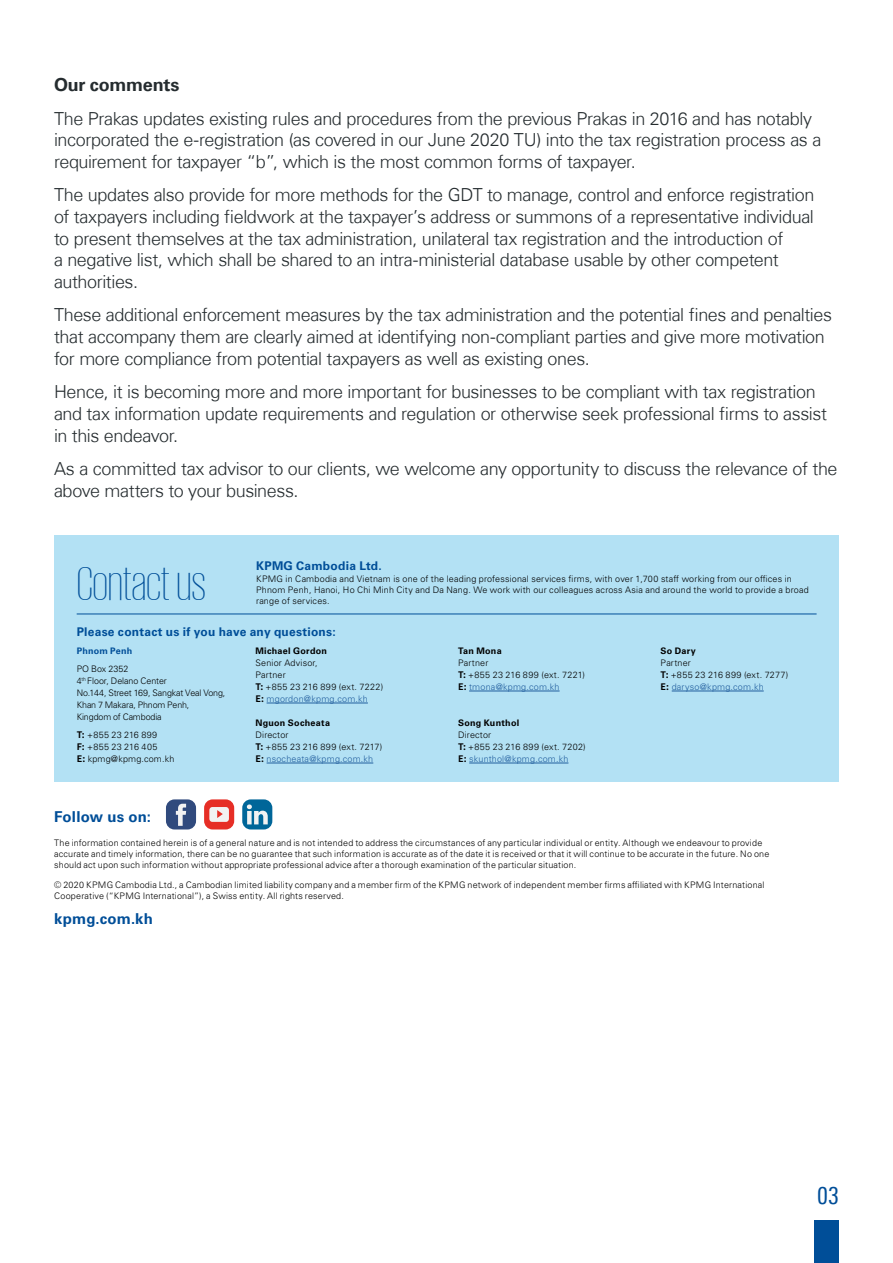
<style>
.page{position:relative;width:893px;height:1263px;background:#fff}
.page>*{position:absolute;margin:0;border:0;box-sizing:border-box;transform-origin:0 0}
.t1{font:200 48px "VNIKPMG";letter-spacing:-.005em;color:#004e98}
.t2{font:condensed 24px "Universfor KPMG";color:#004e98}
.t3{font:300 18px/21.6px "Universfor KPMG";letter-spacing:-.025em;color:#252c2f}
.t4{font:700 18px "Universfor KPMG";letter-spacing:-.01em;color:#252c2f}
.t5{font:700 15px "VNI Univers 65";letter-spacing:.01em;color:#004e98}
.t6{font:700 12px "VNI Univers 65";letter-spacing:.02em;color:#004e98}
.t7{font:300 9px/12px "VNI Univers 45";letter-spacing:.02em;color:#000}
.t8{font:300 9px/12px "VNI Univers 45";letter-spacing:-.015em;color:#000}
.t9{font:700 9px "VNI Univers 65";letter-spacing:.03em;color:#000}
.t10{font:700 9px "VNI Univers 65";letter-spacing:.02em;color:#004e98}
.s1{font-family:"Noto Sans CJ Kjp";font-weight:700}
.s2{color:#215e9e}
</style>
<div class="page">
<div style="left:54px;top:535px;width:785px;height:246px;background:#b3e1f4"></div>
<hr style="left:267px;top:703px;width:101px;height:1px;background:#215e9e">
<hr style="left:267px;top:763px;width:106px;height:1px;background:#215e9e">
<hr style="left:469px;top:763px;width:99px;height:1px;background:#215e9e">
<hr style="left:469px;top:691px;width:91px;height:1px;background:#215e9e">
<hr style="left:672px;top:691px;width:92px;height:1px;background:#215e9e">
<div style="left:166px;top:799px;width:30px;height:30px;background:#304a7d;border-radius:9px"></div>
<svg style="left:176px;top:804px;width:10px;height:22px"></svg>
<div style="left:242px;top:799px;width:30px;height:30px;background:#069;border-radius:9px"></div>
<svg style="left:247px;top:804px;width:21px;height:20px"></svg>
<div style="left:204px;top:799px;width:30px;height:30px;background:#e62e26;border-radius:9px"></div>
<svg style="left:209px;top:807px;width:20px;height:15px"></svg>
<hr style="left:77px;top:614px;width:740px;height:1px;background:#004e98">
<div style="left:815px;top:1221px;width:24px;height:42px;background:#004e98"></div>
<h3 class="t4" style="left:54px;top:74px;width:127px">Our comments</h3>
<p class="t3" style="left:54px;top:107px;width:769px">The Prakas updates existing rules and procedures from the previous Prakas in 2016 and has notably incorporated the e-registration (as covered in our June 2020 TU) into the tax registration process as a requirement for taxpayer “b”, which is the most common forms of taxpayer.</p>
<p class="t3" style="left:54px;top:184px;width:762px">The updates also provide for more methods for the GDT to manage, control and enforce registration of taxpayers including fieldwork at the taxpayer’s address or summons of a representative individual to present themselves at the tax administration, unilateral tax registration and the introduction of<br>a negative list, which shall be shared to an intra-ministerial database usable by other competent authorities.</p>
<p class="t3" style="left:54px;top:304px;width:779px">These additional enforcement measures by the tax administration and the potential fines and penalties that accompany them are clearly aimed at identifying non-compliant parties and give more motivation for more compliance from potential taxpayers as well as existing ones.</p>
<h3 class="t3" style="left:54px;top:381px;width:774px">Hence, it is becoming more and more important for businesses to be compliant with tax registration and tax information update requirements and regulation or otherwise seek professional firms to assist in this endeavor.</h3>
<h3 class="t3" style="left:54px;top:458px;width:785px">As a committed tax advisor to our clients, we welcome any opportunity to discuss the relevance of the above matters to your business.</h3>
<h1 class="t1" style="left:77px;top:557px;width:131px">Contact us</h1>
<h3 class="t6" style="left:256px;top:557px;width:127px">KPMG Cambodia Ltd.</h3>
<p class="t7" style="left:256px;top:573px;width:554px;line-height:10.8px">KPMG in Cambodia and Vietnam is one of the leading professional services firms, with over 1,700 staff working from our offices in<br>Phnom Penh, Hanoi, Ho Chi Minh City and Da Nang. We work with our colleagues across Asia and around the world to provide a broad range of services.</p>
<h3 class="t6" style="left:77px;top:623px;width:260px">Please contact us if you have any questions:</h3>
<p class="t10" style="left:77px;top:644px;width:57px">Phnom Penh</p>
<p class="t8" style="left:77px;top:662px;width:150px">PO Box 2352<br>4<sup>th</sup> Floor, Delano Center<br>No.144, Street 169, Sangkat Veal Vong,<br>Khan 7 Makara, Phnom Penh,<br>Kingdom of Cambodia</p>
<p class="t7" style="left:77px;top:728px;width:99px"><span class="s1">T:</span> +855 23 216 899<br><span class="s1">F:</span> +855 23 216 405<br><span class="s1">E:</span> kpmg@kpmg.com.kh</p>
<h3 class="t5" style="left:54px;top:806px;width:98px">Follow us on:</h3>
<p class="t9" style="left:255px;top:644px;width:73px">Michael Gordon</p>
<p class="t7" style="left:255px;top:656px;width:129px">Senior Advisor,<br>Partner<br><span class="s1">T:</span> +855 23 216 899 (ext. 7222)<br><span class="s1">E:</span> <span class="s2">mgordon@kpmg.com.kh</span></p>
<p class="t9" style="left:255px;top:716px;width:76px">Nguon Socheata</p>
<p class="t7" style="left:255px;top:728px;width:128px">Director<br><span class="s1">T:</span> +855 23 216 899 (ext. 7217)<br><span class="s1">E:</span> <span class="s2">nsocheata@kpmg.com.kh</span></p>
<p class="t9" style="left:458px;top:644px;width:45px">Tan Mona</p>
<p class="t7" style="left:458px;top:656px;width:128px">Partner<br><span class="s1">T:</span> +855 23 216 899 (ext. 7221)<br><span class="s1">E:</span> <span class="s2">tmona@kpmg.com.kh</span></p>
<p class="t9" style="left:458px;top:716px;width:63px">Song Kunthol</p>
<p class="t7" style="left:458px;top:728px;width:129px">Director<br><span class="s1">T:</span> +855 23 216 899 (ext. 7202)<br><span class="s1">E:</span> <span class="s2">skunthol@kpmg.com.kh</span></p>
<p class="t9" style="left:661px;top:644px;width:37px">So Dary</p>
<p class="t7" style="left:661px;top:656px;width:129px">Partner<br><span class="s1">T:</span> +855 23 216 899 (ext. 7277)<br><span class="s1">E:</span> <span class="s2">daryso@kpmg.com.kh</span></p>
<p class="t7" style="left:54px;top:837px;width:717px;line-height:10.8px">The information contained herein is of a general nature and is not intended to address the circumstances of any particular individual or entity. Although we endeavour to provide accurate and timely information, there can be no guarantee that such information is accurate as of the date it is received or that it will continue to be accurate in the future. No one should act upon such information without appropriate professional advice after a thorough examination of the particular situation.</p>
<p class="t7" style="left:54px;top:879px;width:712px;line-height:10.8px">© 2020 KPMG Cambodia Ltd., a Cambodian limited liability company and a member firm of the KPMG network of independent member firms affiliated with KPMG International<br>Cooperative (“KPMG International”), a Swiss entity. All rights reserved.</p>
<h3 class="t5" style="left:54px;top:908px;width:100px">kpmg.com.kh</h3>
<h2 class="t2" style="left:817px;top:1181px;width:23px">03</h2>
</div>
